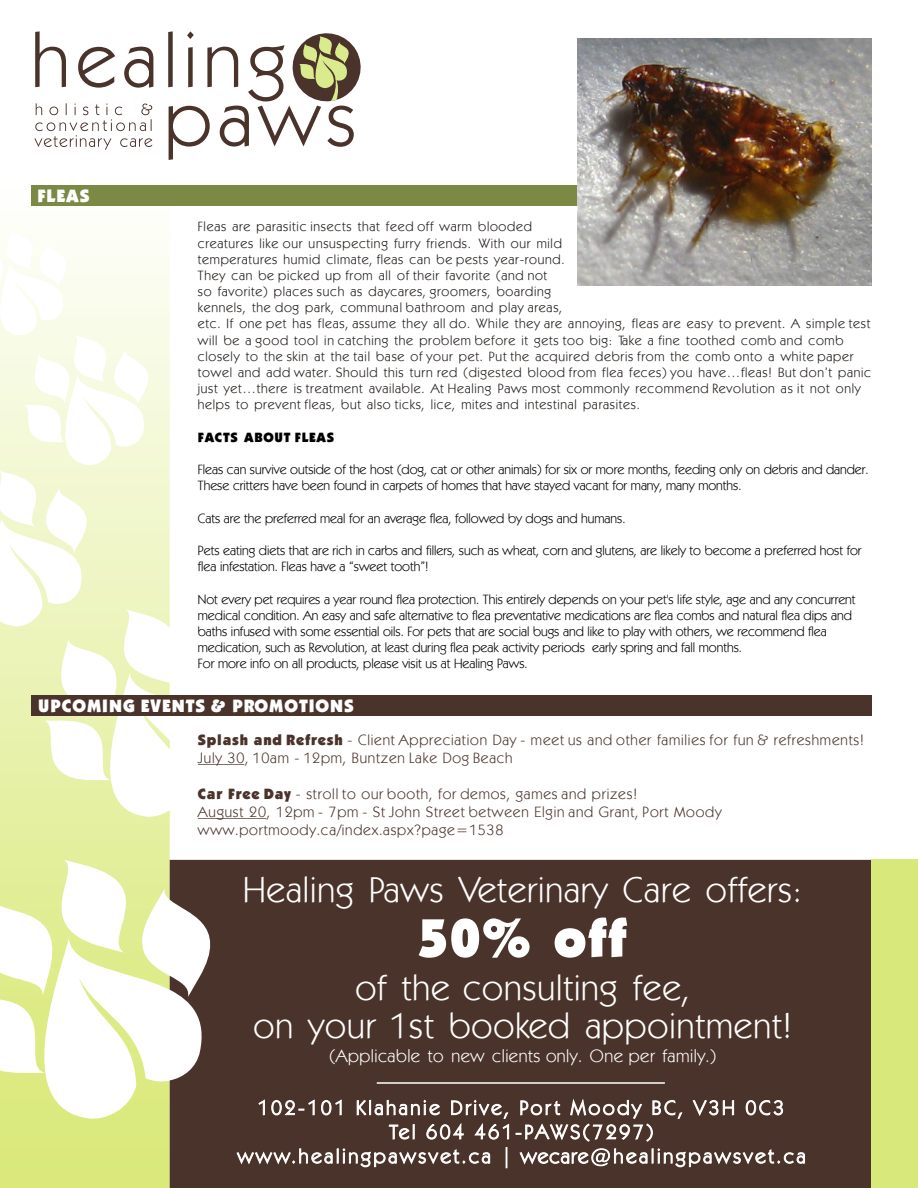
<style>
.page{position:relative;width:918px;height:1188px;background:#fff}
.page>*{position:absolute;margin:0;border:0;box-sizing:border-box;transform-origin:0 0}
.t1{font:78.3px "Kabel Bk BT";color:#4a332b}
.t2{font:54px "Kabel Ult BT";color:#fff}
.t3{font:36px/38.8px "Kabel Bk BT";letter-spacing:.025em;color:#fff;text-align:center}
.t4{font:18px "Kabel Bk BT";letter-spacing:.025em;color:#fff}
.t5{font:18px "Kabel Ult BT";letter-spacing:.055em;color:#fff}
.t6{font:15px/18px "Kabel Bk BT";letter-spacing:.055em;color:#4a332b}
.t7{font:13.5px/16.2px "Kabel Bk BT";color:#000}
.t8{font:13.5px/16.2px "Kabel Bk BT";letter-spacing:.055em;color:#1f1a17}
.t9{font:13.5px "Kabel Ult BT";letter-spacing:.055em;color:#000}
.s1{font-family:"Kabel Ult BT"}
</style>
<div class="page">
<svg style="left:0;top:243px;width:170px;height:945px"></svg>
<div style="left:170px;top:860px;width:702px;height:328px;background:#4a332b"></div>
<div style="left:872px;top:860px;width:46px;height:328px;background:#d9e87a"></div>
<svg style="left:34px;top:31px;width:327px;height:119px"></svg>
<svg style="left:236px;top:1098px;width:569px;height:71px;background:#64514a"></svg>
<hr style="left:377px;top:1082px;width:288px;height:2px;background:#fff">
<div style="left:31px;top:696px;width:841px;height:20px;background:#4a332b"></div>
<hr style="left:198px;top:764px;width:46px;height:1px;background:#4a332b">
<hr style="left:198px;top:818px;width:68px;height:1px;background:#4a332b">
<div style="left:31px;top:185px;width:841px;height:21px;background:#7a8a45"></div>
<img style="left:578px;top:39px;width:294px;height:246px">
<h3 class="t5" style="left:37px;top:188px;width:54px">FLEAS</h3>
<h1 class="t1" style="left:165px;top:86px;width:193px">paws</h1>
<p class="t8" style="left:198px;top:220px;width:675px">Fleas are parasitic insects that feed off warm blooded<br>creatures like our unsuspecting furry friends. With our mild<br>temperatures humid climate, fleas can be pests year-round.<br>They can be picked up from all of their favorite (and not<br>so favorite) places such as daycares, groomers, boarding<br>kennels, the dog park, communal bathroom and play areas,<br>etc. If one pet has fleas, assume they all do. While they are annoying, fleas are easy to prevent. A simple test will be a good tool in catching the problem before it gets too big: Take a fine toothed comb and comb closely to the skin at the tail base of your pet. Put the acquired debris from the comb onto a white paper towel and add water. Should this turn red (digested blood from flea feces) you have…fleas! But don’t panic just yet…there is treatment available. At Healing Paws most commonly recommend Revolution as it not only helps to prevent fleas, but also ticks, lice, mites and intestinal parasites.</p>
<p class="t9" style="left:198px;top:432px;width:138px">FACTS ABOUT FLEAS</p>
<p class="t7" style="left:198px;top:463px;width:672px">Fleas can survive outside of the host (dog, cat or other animals) for six or more months, feeding only on debris and dander.<br>These critters have been found in carpets of homes that have stayed vacant for many, many months.</p>
<p class="t7" style="left:198px;top:511px;width:429px">Cats are the preferred meal for an average flea, followed by dogs and humans.</p>
<p class="t7" style="left:198px;top:543px;width:665px">Pets eating diets that are rich in carbs and fillers, such as wheat, corn and glutens, are likely to become a preferred host for flea infestation. Fleas have a “sweet tooth”!</p>
<p class="t7" style="left:198px;top:592px;width:659px">Not every pet requires a year round flea protection. This entirely depends on your pet's life style, age and any concurrent medical condition. An easy and safe alternative to flea preventative medications are flea combs and natural flea dips and baths infused with some essential oils. For pets that are social bugs and like to play with others, we recommend flea medication, such as Revolution, at least during flea peak activity periods early spring and fall months.<br>For more info on all products, please visit us at Healing Paws.</p>
<h3 class="t5" style="left:38px;top:698px;width:317px">UPCOMING EVENTS &amp; PROMOTIONS</h3>
<p class="t6" style="left:198px;top:732px;width:667px"><span class="s1">Splash and Refresh</span> - Client Appreciation Day - meet us and other families for fun &amp; refreshments!<br>July 30, 10am - 12pm, Buntzen Lake Dog Beach</p>
<p class="t6" style="left:198px;top:786px;width:525px"><span class="s1">Car Free Day</span> - stroll to our booth, for demos, games and prizes!<br>August 20, 12pm - 7pm - St John Street between Elgin and Grant, Port Moody www.portmoody.ca/index.aspx?page=1538</p>
<h3 class="t3" style="left:243px;top:874px;width:560px">Healing Paws Veterinary Care offers:</h3>
<h2 class="t2" style="left:418px;top:916px;width:210px">50% off</h2>
<h3 class="t3" style="left:254px;top:971px;width:540px">of the consulting fee,<br>on your 1st booked appointment!</h3>
<h3 class="t4" style="left:329px;top:1048px;width:388px">(Applicable to new clients only. One per family.)</h3>
</div>
